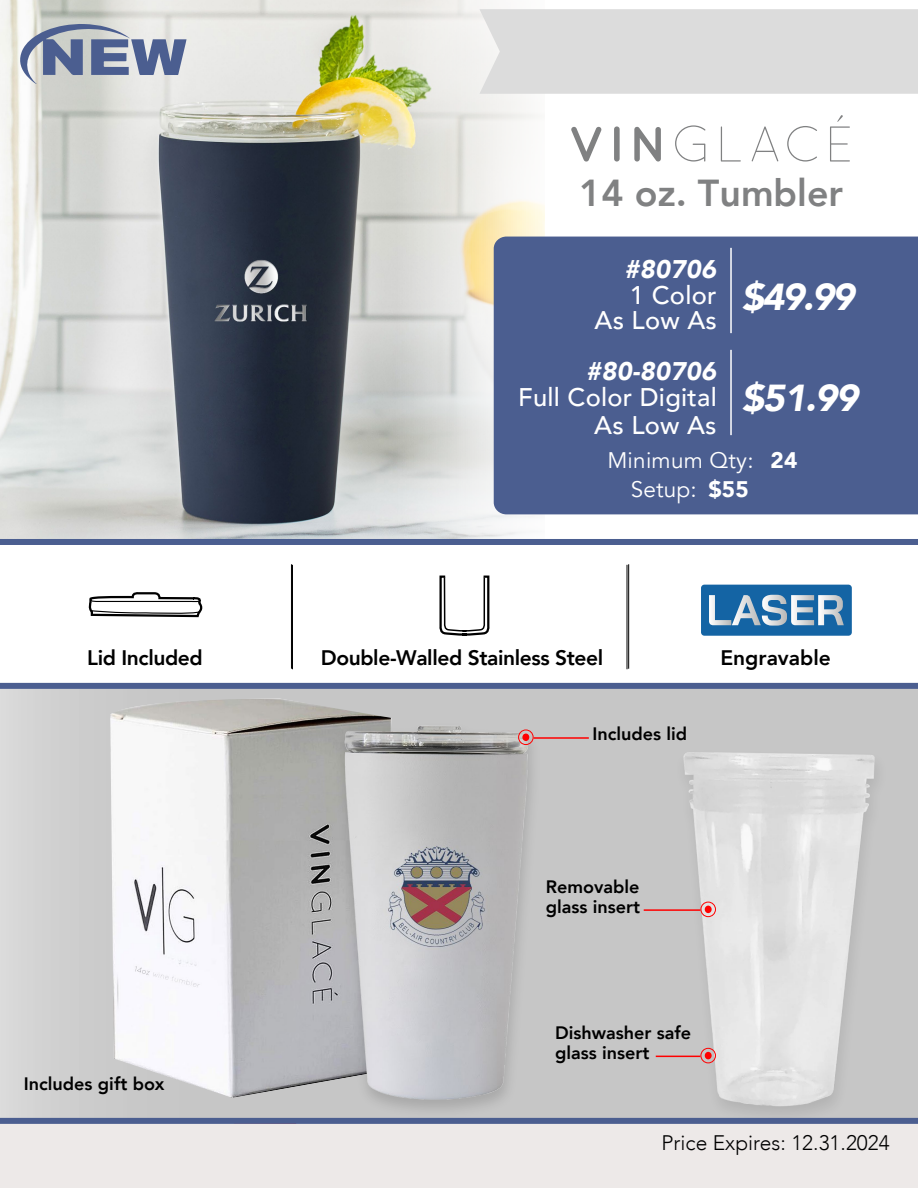
<style>
.page{position:relative;width:918px;height:1188px;background:#fff}
.page>*{position:absolute;margin:0;border:0;box-sizing:border-box;transform-origin:0 0}
.t1{font:italic 900 37.5px "Avenir";letter-spacing:-.04em;color:#fff}
.t2{font:800 37.5px "Avenir";color:#808182}
.t3{font:500 25.5px/25.5px "Avenir";letter-spacing:.01em;color:#fff;text-align:right}
.t4{font:italic 900 25.5px "Avenir";letter-spacing:.01em;color:#fff}
.t5{font:22.5px/28.5px "Avenir";letter-spacing:.01em;color:#fff}
.t6{font:800 21px "Avenir";letter-spacing:-.02em;color:#000}
.t7{font:300 21px "Avenir";color:#000}
.t8{font:800 21px "Avenir";color:#000}
.t9{font:800 18px/19.5px "Avenir";color:#000}
.s1{font-weight:900}
</style>
<div class="page">
<div style="left:0;top:690px;width:918px;height:431px;background:#cecece"></div>
<img style="left:0;top:0;width:393px;height:539px">
<svg style="left:393px;top:0;width:525px;height:539px"></svg>
<div style="left:0;top:1120px;width:918px;height:68px;background:#ede9e8"></div>
<img style="left:705px;top:753px;width:213px;height:365px">
<img style="left:110px;top:703px;width:57px;height:373px">
<img style="left:167px;top:649px;width:538px;height:469px">
<svg style="left:88px;top:592px;width:115px;height:26px"></svg>
<svg style="left:438px;top:575px;width:53px;height:543px"></svg>
<div style="left:701px;top:585px;width:151px;height:51px;background:#1464a4;border-radius:3px"></div>
<svg style="left:709px;top:595px;width:135px;height:31px"></svg>
<div style="left:705px;top:906px;width:7px;height:7px;background:#f00;border-radius:50%"></div>
<div style="left:701px;top:902px;width:15px;height:15px;border:1px solid #f00;border-radius:50%"></div>
<hr style="left:644px;top:909px;width:56px;height:2px;background:#f00">
<div style="left:705px;top:1052px;width:7px;height:7px;background:#f00;border-radius:50%"></div>
<div style="left:701px;top:1048px;width:15px;height:15px;border:1px solid #f00;border-radius:50%"></div>
<hr style="left:656px;top:1056px;width:44px;height:1px;background:#f00">
<div style="left:522px;top:734px;width:7px;height:7px;background:#f00;border-radius:50%"></div>
<div style="left:518px;top:730px;width:16px;height:15px;border:1px solid #f00;border-radius:50%"></div>
<hr style="left:534px;top:737px;width:55px;height:2px;background:#f00">
<div style="left:494px;top:237px;width:424px;height:277px;background:#4b5e90"></div>
<hr style="left:730px;top:350px;width:2px;height:85px;background:#fff">
<hr style="left:730px;top:248px;width:2px;height:85px;background:#fff">
<svg style="left:571px;top:126px;width:31px;height:36px"></svg>
<div style="left:614px;top:126px;width:6px;height:36px;background:#808182;border-radius:3px"></div>
<svg style="left:634px;top:126px;width:27px;height:36px"></svg>
<svg style="left:721px;top:126px;width:20px;height:36px"></svg>
<svg style="left:752px;top:126px;width:26px;height:35px"></svg>
<svg style="left:787px;top:126px;width:30px;height:36px"></svg>
<svg style="left:675px;top:125px;width:31px;height:37px"></svg>
<svg style="left:830px;top:115px;width:20px;height:47px"></svg>
<hr style="left:628px;top:564px;width:1px;height:105px;background:#000">
<hr style="left:291px;top:564px;width:1px;height:105px;background:#000">
<hr style="left:292px;top:565px;width:1px;height:104px;background:#000">
<hr style="left:627px;top:565px;width:1px;height:104px;background:#000">
<div style="left:0;top:539px;width:918px;height:6px;background:#4b5e90"></div>
<div style="left:0;top:683px;width:918px;height:6px;background:#4b5e90"></div>
<div style="left:0;top:1118px;width:918px;height:6px;background:#4b5e90"></div>
<div style="left:479px;top:9px;width:439px;height:85px;background:#dcdcdc"></div>
<svg style="left:19px;top:24px;width:168px;height:60px"></svg>
<h1 class="t2" style="left:579px;top:163px;width:265px">14 oz. Tumbler</h1>
<h2 class="t4" style="left:624px;top:249px;width:93px">#80706</h2>
<h2 class="t3" style="left:595px;top:281px;width:124px">1 Color<br>As Low As</h2>
<h1 class="t1" style="left:742px;top:266px;width:114px">$49.99</h1>
<h2 class="t4" style="left:586px;top:351px;width:132px">#80-80706</h2>
<h2 class="t3" style="left:518px;top:382px;width:200px;line-height:27.6px">Full Color Digital<br>As Low As</h2>
<h1 class="t1" style="left:742px;top:367px;width:118px">$51.99</h1>
<p class="t5" style="left:631px;top:447px;width:168px;text-indent:-23px">Minimum Qty: <span class="s1">24<br></span>Setup: <span class="s1">$55</span></p>
<p class="t6" style="left:87px;top:641px;width:117px">Lid Included</p>
<p class="t6" style="left:321px;top:642px;width:284px">Double-Walled Stainless Steel</p>
<p class="t9" style="left:593px;top:724px;width:96px">Includes lid</p>
<p class="t8" style="left:720px;top:642px;width:112px">Engravable</p>
<p class="t9" style="left:24px;top:1074px;width:142px">Includes gift box</p>
<p class="t9" style="left:546px;top:877px;width:96px">Removable glass insert</p>
<p class="t9" style="left:555px;top:1023px;width:137px">Dishwasher safe glass insert</p>
<p class="t7" style="left:662px;top:1130px;width:230px">Price Expires: 12.31.2024</p>
</div>
